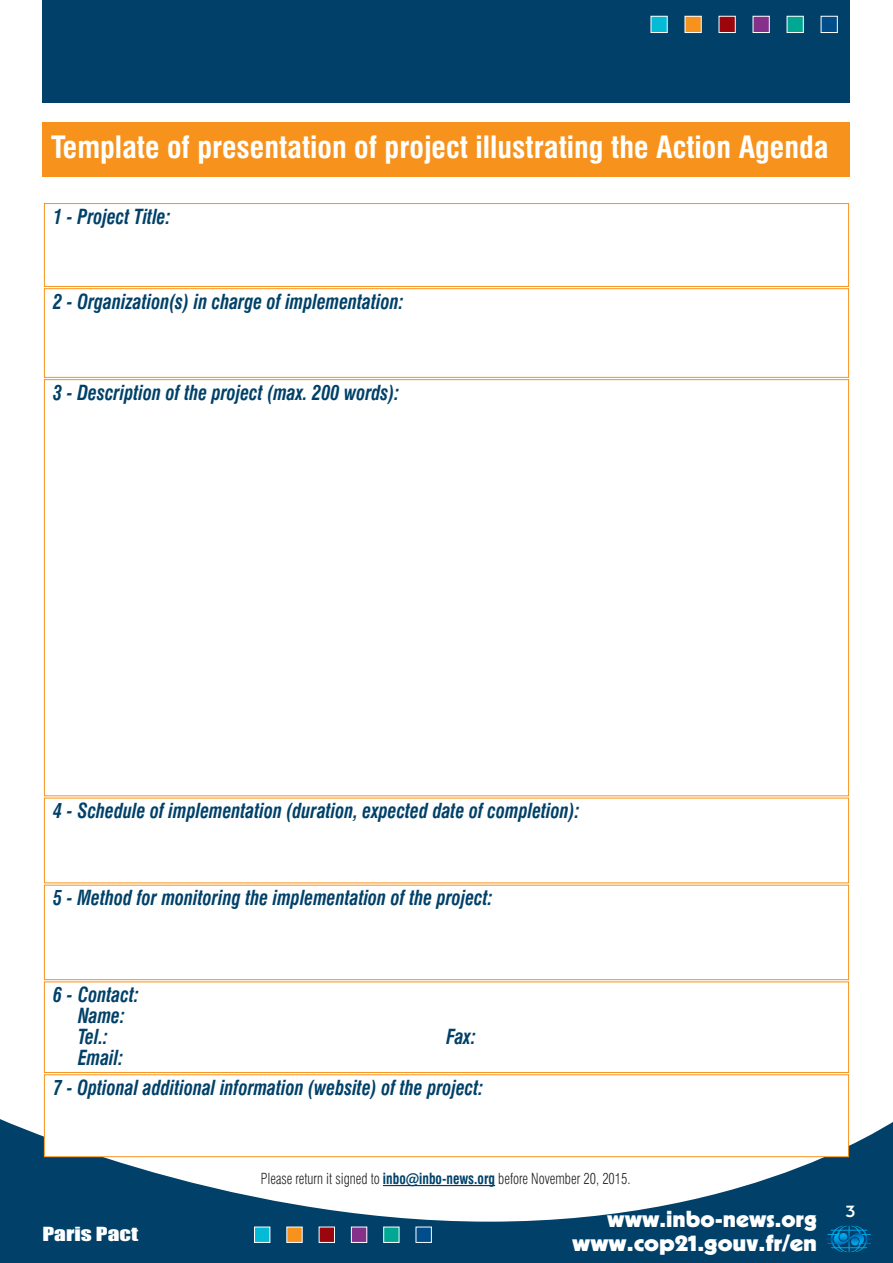
<style>
.page{position:relative;width:893px;height:1263px;background:#fff}
.page>*{position:absolute;margin:0;border:0;box-sizing:border-box;transform-origin:0 0}
.t1{font:700 condensed 30px "Swiss 721 BT";color:#fff}
.t2{font:900 22.5px/24px "Kabel";color:#fff;text-align:right;scale:1.1 1}
.t3{font:italic 700 condensed 20.25px/21px "Swiss 721 BT";color:#014169;text-align:center;scale:.9 1}
.t4{font:18px "Impact";color:#fff;scale:1.3 1}
.t5{font:18px "Insignia";color:#fff}
.t6{font:300 condensed 15px "Swiss 721 BT";color:#231f20;scale:.9 1}
.s1{font-weight:700;color:#014169}
</style>
<div class="page">
<svg style="left:0;top:1113px;width:893px;height:150px;fill:#014169"></svg>
<svg style="left:826px;top:1226px;width:46px;height:26px"></svg>
<div style="left:43px;top:0;width:807px;height:102px;background:#014169"></div>
<div style="left:43px;top:123px;width:807px;height:54px;background:#f7931d"></div>
<div style="left:255px;top:1227px;width:15px;height:15px;background:#03bbd7"></div>
<div style="left:254px;top:1227px;width:16px;height:16px;border:1px solid #fff"></div>
<div style="left:287px;top:1227px;width:15px;height:15px;background:#f7931d"></div>
<div style="left:319px;top:1227px;width:15px;height:15px;background:#9a060b"></div>
<div style="left:319px;top:1227px;width:16px;height:16px;border:1px solid #fff"></div>
<div style="left:352px;top:1227px;width:14px;height:15px;background:#85318c"></div>
<div style="left:351px;top:1227px;width:16px;height:16px;border:1px solid #fff"></div>
<div style="left:384px;top:1227px;width:15px;height:15px;background:#00a894"></div>
<div style="left:383px;top:1227px;width:16px;height:16px;border:1px solid #fff"></div>
<div style="left:416px;top:1227px;width:15px;height:15px;background:#004d8c"></div>
<div style="left:416px;top:1227px;width:16px;height:16px;border:1px solid #fff"></div>
<div style="left:651px;top:17px;width:16px;height:15px;background:#03bbd7"></div>
<div style="left:651px;top:16px;width:17px;height:17px;border:1px solid #fff"></div>
<div style="left:685px;top:17px;width:16px;height:15px;background:#f7931d"></div>
<div style="left:685px;top:16px;width:17px;height:17px;border:1px solid #fff"></div>
<div style="left:719px;top:17px;width:16px;height:15px;background:#9a060b"></div>
<div style="left:719px;top:16px;width:17px;height:17px;border:1px solid #fff"></div>
<div style="left:753px;top:17px;width:16px;height:15px;background:#85318c"></div>
<div style="left:753px;top:16px;width:17px;height:17px;border:1px solid #fff"></div>
<div style="left:787px;top:17px;width:16px;height:15px;background:#00a894"></div>
<div style="left:787px;top:16px;width:17px;height:17px;border:1px solid #fff"></div>
<div style="left:821px;top:17px;width:16px;height:15px;background:#004d8c"></div>
<div style="left:821px;top:16px;width:17px;height:17px;border:1px solid #fff"></div>
<div style="left:44px;top:203px;width:805px;height:84px;border:1px solid #f7931d"></div>
<div style="left:44px;top:288px;width:805px;height:90px;border:1px solid #f7931d"></div>
<div style="left:44px;top:885px;width:805px;height:95px;border:1px solid #f7931d"></div>
<div style="left:44px;top:981px;width:805px;height:92px;border:1px solid #f7931d"></div>
<div style="left:45px;top:1075px;width:803px;height:81px;background:#fff"></div>
<div style="left:44px;top:1074px;width:805px;height:83px;border:1px solid #f7931d"></div>
<hr style="left:383px;top:1185px;width:112px;height:1px;background:#014169">
<h1 class="t1" style="left:51px;top:136px;width:779px">Template of presentation of project illustrating the Action Agenda</h1>
<p class="t3" style="left:53px;top:207px;width:132px">1 - Project Title:</p>
<p class="t3" style="left:53px;top:293px;width:391px">2 - Organization(s) in charge of implementation:</p>
<p class="t3" style="left:53px;top:384px;width:386px">3 - Description of the project (max. 200 words):</p>
<p class="t3" style="left:53px;top:802px;width:586px">4 - Schedule of implementation (duration, expected date of completion):</p>
<p class="t3" style="left:53px;top:889px;width:490px">5 - Method for monitoring the implementation of the project:</p>
<p class="t3" style="left:53px;top:986px;width:97px">6 - Contact:<br>Name:<br>Tel.:</p>
<p class="t3" style="left:447px;top:1028px;width:34px">Fax:</p>
<p class="t3" style="left:53px;top:1044px;width:479px;line-height:29.8px;text-align:left;text-indent:25px">Email:<br>7 - Optional additional information (website) of the project:</p>
<p class="t4" style="left:43px;top:1225px;width:75px">Paris Pact</p>
<p class="t6" style="left:261px;top:1173px;width:412px">Please return it signed to <span class="s1">inbo@inbo-news.org</span> before November 20, 2015.</p>
<p class="t2" style="left:572px;top:1208px;width:224px">www.inbo-news.org www.cop21.gouv.fr/en</p>
<p class="t5" style="left:846px;top:1206px;width:11px">3</p>
</div>
